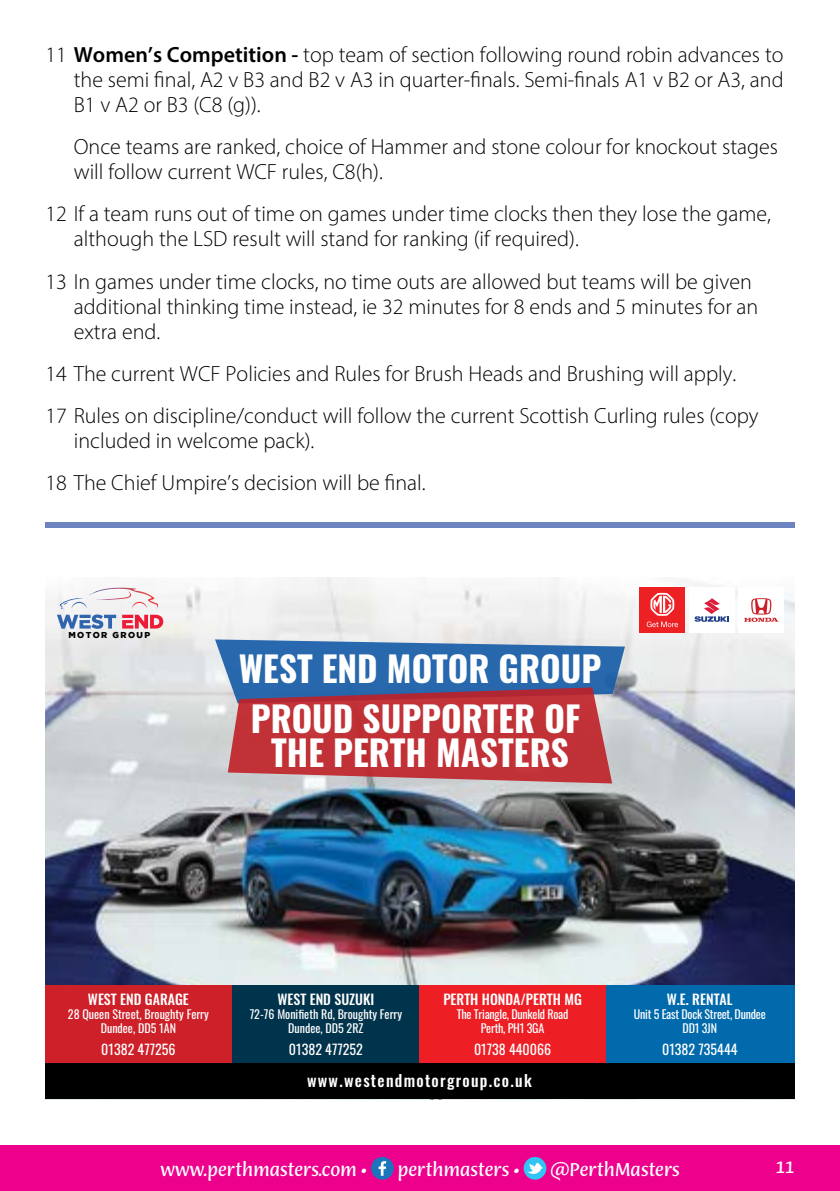
<style>
.page{position:relative;width:840px;height:1191px;background:#fff}
.page>*{position:absolute;margin:0;border:0;box-sizing:border-box;transform-origin:0 0}
.t1{font:700 35.2px/50.2px "Oswald";color:#fff;text-align:center}
.t2{font:300 22px/25px "Myriad Pro";color:#000}
.t3{font:20px "Ciabatta";color:#fff}
.t4{font:500 16px "Oswald";letter-spacing:.08em;color:#fff}
.t5{font:500 14px "Oswald";color:#fff}
.t6{font:14px "Oswald";color:#fff}
.t7{font:12px/14.2px "Oswald";color:#fff;text-align:center}
.t8{font:12px/14.2px "Oswald";letter-spacing:-.02em;color:#fff;text-align:center}
.t9{font:900 8.6px "Gotham";letter-spacing:.16em;color:#000}
.s1{font-weight:600}
</style>
<div class="page">
<div style="left:0;top:1145px;width:839px;height:46px;background:#ec008c"></div>
<div style="left:371px;top:1157px;width:22px;height:22px;background:#1c75bc;border-radius:50%"></div>
<svg style="left:378px;top:1161px;width:8px;height:14px"></svg>
<div style="left:523px;top:1157px;width:23px;height:22px;background:#32c5f4;border-radius:50%"></div>
<svg style="left:526px;top:1162px;width:17px;height:14px"></svg>
<div style="left:45px;top:522px;width:749px;height:5px;background:#6d84c0"></div>
<img style="left:45px;top:577px;width:749px;height:408px">
<div style="left:605px;top:985px;width:189px;height:79px;background:#006aac"></div>
<div style="left:45px;top:985px;width:187px;height:79px;background:#ce2028"></div>
<div style="left:232px;top:985px;width:187px;height:79px;background:#00334c"></div>
<div style="left:419px;top:985px;width:186px;height:79px;background:#ed1e24"></div>
<svg style="left:57px;top:587px;width:106px;height:42px"></svg>
<div style="left:45px;top:1063px;width:749px;height:36px;background:#000"></div>
<svg style="left:215px;top:639px;width:409px;height:144px;background:#8f5974"></svg>
<div style="left:639px;top:587px;width:45px;height:45px;background:#ed2024"></div>
<svg style="left:646px;top:593px;width:31px;height:34px"></svg>
<div style="left:688px;top:587px;width:46px;height:45px;background:#fff"></div>
<div style="left:738px;top:587px;width:45px;height:45px;background:#fff"></div>
<svg style="left:694px;top:598px;width:34px;height:24px"></svg>
<svg style="left:744px;top:598px;width:34px;height:24px"></svg>
<p class="t2" style="left:74px;top:42px;width:711px;text-align:justify;text-indent:-28px">11 <span class="s1">Women’s Competition -</span> top team of section following round robin advances to the semi final, A2 v B3 and B2 v A3 in quarter-finals. Semi-finals A1 v B2 or A3, and B1 v A2 or B3 (C8 (g)).</p>
<p class="t2" style="left:74px;top:134px;width:705px">Once teams are ranked, choice of Hammer and stone colour for knockout stages will follow current WCF rules, C8(h).</p>
<p class="t2" style="left:74px;top:201px;width:698px;text-indent:-28px">12 If a team runs out of time on games under time clocks then they lose the game, although the LSD result will stand for ranking (if required).</p>
<p class="t2" style="left:74px;top:268px;width:685px;text-indent:-28px">13 In games under time clocks, no time outs are allowed but teams will be given additional thinking time instead, ie 32 minutes for 8 ends and 5 minutes for an extra end.</p>
<p class="t2" style="left:45px;top:361px;width:692px">14 The current WCF Policies and Rules for Brush Heads and Brushing will apply.</p>
<p class="t2" style="left:74px;top:403px;width:686px;text-indent:-28px">17 Rules on discipline/conduct will follow the current Scottish Curling rules (copy included in welcome pack).</p>
<p class="t2" style="left:45px;top:470px;width:381px">18 The Chief Umpire’s decision will be final.</p>
<p class="t9" style="left:68px;top:630px;width:83px">MOTOR GROUP</p>
<p class="t1" style="left:238px;top:644px;width:364px">WEST END MOTOR GROUP<br>PROUD SUPPORTER OF</p>
<p class="t1" style="left:271px;top:729px;width:299px">THE PERTH MASTERS</p>
<p class="t5" style="left:88px;top:989px;width:102px">WEST END GARAGE</p>
<p class="t7" style="left:68px;top:1005px;width:142px">28 Queen Street, Broughty Ferry<br>Dundee, DD5 1AN</p>
<p class="t6" style="left:101px;top:1037px;width:76px">01382 477256</p>
<p class="t5" style="left:277px;top:989px;width:98px">WEST END SUZUKI</p>
<p class="t7" style="left:249px;top:1005px;width:154px">72-76 Monifieth Rd, Broughty Ferry<br>Dundee, DD5 2RZ</p>
<p class="t6" style="left:289px;top:1037px;width:75px">01382 477252</p>
<p class="t5" style="left:443px;top:989px;width:140px">PERTH HONDA/PERTH MG</p>
<p class="t8" style="left:456px;top:1005px;width:113px">The Triangle, Dunkeld Road<br>Perth, PH1 3GA</p>
<p class="t6" style="left:473px;top:1037px;width:79px">01738 440066</p>
<p class="t4" style="left:307px;top:1069px;width:226px">www.westendmotorgroup.co.uk</p>
<p class="t5" style="left:666px;top:989px;width:67px">W.E. RENTAL</p>
<p class="t8" style="left:633px;top:1005px;width:133px">Unit 5 East Dock Street, Dundee<br>DD1 3JN</p>
<p class="t6" style="left:661px;top:1037px;width:77px">01382 735444</p>
<p class="t3" style="left:160px;top:1156px;width:208px">www.perthmasters.com •</p>
<p class="t3" style="left:397px;top:1156px;width:123px">perthmasters •</p>
<p class="t3" style="left:550px;top:1156px;width:131px">@PerthMasters</p>
<p class="t3" style="left:775px;top:1153px;width:21px">11</p>
</div>
